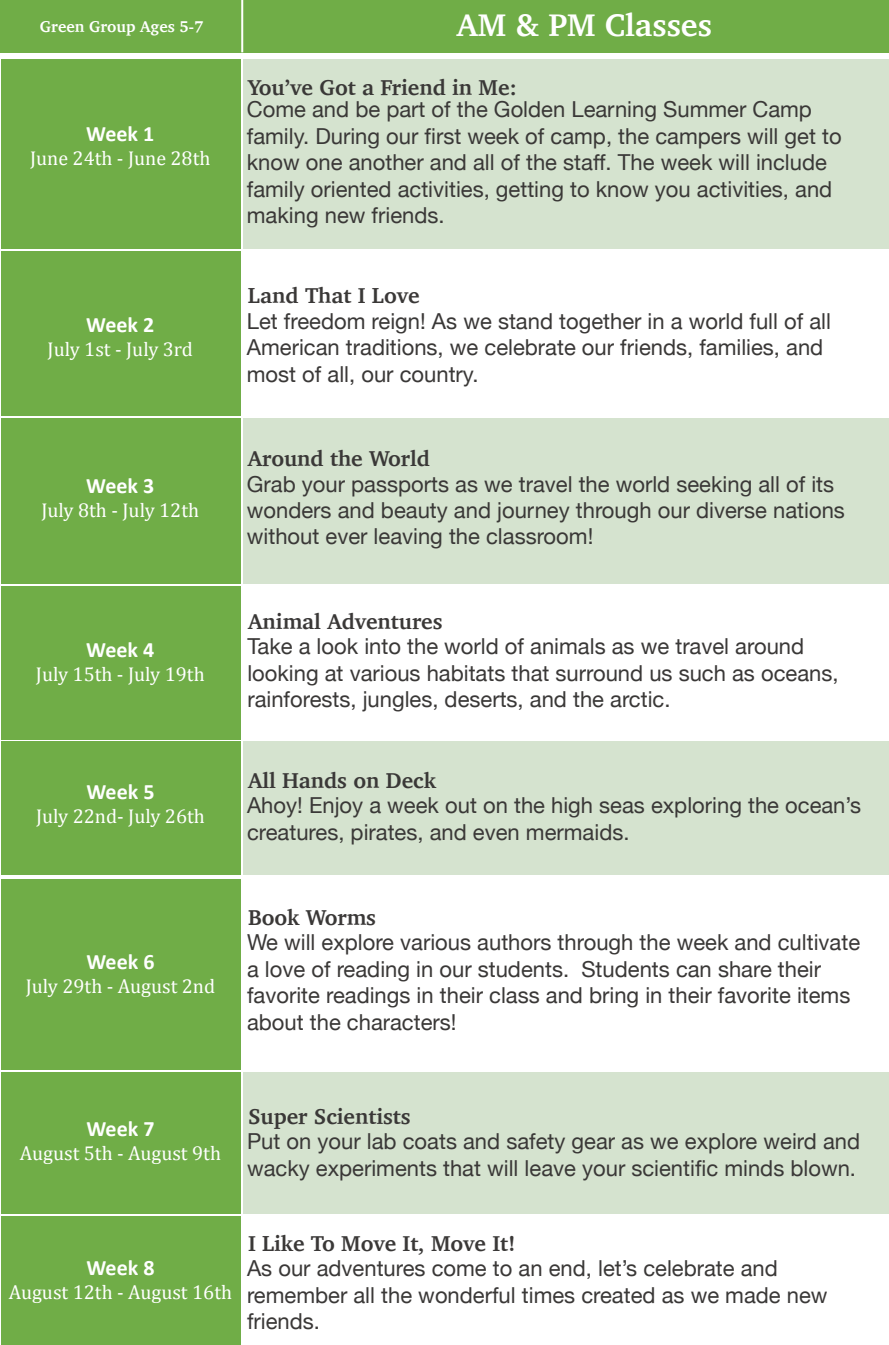
<style>
.page{position:relative;width:889px;height:1345px;background:#fff}
.page>*{position:absolute;margin:0;border:0;box-sizing:border-box;transform-origin:0 0}
.t1{font:700 32px "Charter";color:#fff}
.t2{font:22px/26.4px "Helvetica Neue";color:#3a3837}
.t3{font:700 22px "Charter";color:#3a3837}
.t4{font:700 22px "Calibri";color:#fff}
.t5{font:20px "Cambria";color:#fff}
.t6{font:700 16px "Charter";color:#fff}
</style>
<div class="page">
<div style="left:0;top:0;width:888px;height:52px;background:#70ad47"></div>
<hr style="left:241px;top:0;width:2px;height:52px;background:#fff">
<hr style="left:887px;top:0;width:1px;height:173px;background:#fff">
<div style="left:1px;top:60px;width:239px;height:189px;background:#70ad47"></div>
<div style="left:243px;top:60px;width:645px;height:189px;background:#d5e3cf"></div>
<div style="left:1px;top:251px;width:239px;height:165px;background:#70ad47"></div>
<div style="left:1px;top:418px;width:239px;height:166px;background:#70ad47"></div>
<div style="left:243px;top:418px;width:645px;height:166px;background:#d5e3cf"></div>
<div style="left:1px;top:586px;width:239px;height:153px;background:#70ad47"></div>
<div style="left:1px;top:741px;width:240px;height:134px;background:#70ad47"></div>
<div style="left:244px;top:741px;width:644px;height:134px;background:#d5e3cf"></div>
<div style="left:1px;top:879px;width:240px;height:190px;background:#70ad47"></div>
<div style="left:1px;top:1071px;width:240px;height:142px;background:#70ad47"></div>
<div style="left:244px;top:1071px;width:644px;height:142px;background:#d5e3cf"></div>
<div style="left:1px;top:1216px;width:240px;height:128px;background:#70ad47"></div>
<p class="t6" style="left:40px;top:13px;width:165px">Green Group Ages 5-7</p>
<p class="t4" style="left:86px;top:120px;width:69px">Week 1</p>
<p class="t5" style="left:30px;top:146px;width:182px">June 24th - June 28th</p>
<p class="t4" style="left:86px;top:310px;width:69px">Week 2</p>
<p class="t5" style="left:48px;top:336px;width:147px">July 1st - July 3rd</p>
<p class="t4" style="left:86px;top:471px;width:69px">Week 3</p>
<p class="t5" style="left:41px;top:497px;width:159px">July 8th - July 12th</p>
<p class="t4" style="left:86px;top:636px;width:69px">Week 4</p>
<p class="t5" style="left:36px;top:662px;width:170px">July 15th - July 19th</p>
<p class="t4" style="left:86px;top:777px;width:69px">Week 5</p>
<p class="t5" style="left:36px;top:803px;width:170px">July 22nd- July 26th</p>
<p class="t4" style="left:86px;top:947px;width:69px">Week 6</p>
<p class="t5" style="left:26px;top:973px;width:191px">July 29th - August 2nd</p>
<h1 class="t1" style="left:457px;top:-2px;width:257px">AM &amp; PM Classes</h1>
<p class="t3" style="left:248px;top:68px;width:271px">You’ve Got a Friend in Me:</p>
<p class="t2" style="left:247px;top:97px;width:596px">Come and be part of the Golden Learning Summer Camp family. During our first week of camp, the campers will get to know one another and all of the staff. The week will include family oriented activities, getting to know you activities, and making new friends.</p>
<p class="t3" style="left:248px;top:277px;width:173px">Land That I Love</p>
<p class="t2" style="left:247px;top:309px;width:585px">Let freedom reign! As we stand together in a world full of all<br>American traditions, we celebrate our friends, families, and most of all, our country.</p>
<p class="t3" style="left:248px;top:439px;width:183px">Around the World</p>
<p class="t2" style="left:247px;top:471px;width:599px">Grab your passports as we travel the world seeking all of its wonders and beauty and journey through our diverse nations without ever leaving the classroom!</p>
<p class="t3" style="left:248px;top:602px;width:196px">Animal Adventures</p>
<p class="t2" style="left:247px;top:634px;width:592px">Take a look into the world of animals as we travel around looking at various habitats that surround us such as oceans, rainforests, jungles, deserts, and the arctic.</p>
<p class="t3" style="left:248px;top:760px;width:189px">All Hands on Deck</p>
<p class="t2" style="left:247px;top:793px;width:615px">Ahoy! Enjoy a week out on the high seas exploring the ocean’s creatures, pirates, and even mermaids.</p>
<p class="t3" style="left:248px;top:898px;width:130px">Book Worms</p>
<p class="t2" style="left:247px;top:930px;width:614px">We will explore various authors through the week and cultivate a love of reading in our students. Students can share their favorite readings in their class and bring in their favorite items about the characters!</p>
<p class="t4" style="left:86px;top:1114px;width:69px">Week 7</p>
<p class="t5" style="left:20px;top:1140px;width:203px">August 5th - August 9th</p>
<p class="t3" style="left:248px;top:1096px;width:164px">Super Scientists</p>
<p class="t2" style="left:247px;top:1129px;width:614px">Put on your lab coats and safety gear as we explore weird and wacky experiments that will leave your scientific minds blown.</p>
<p class="t4" style="left:86px;top:1253px;width:69px">Week 8</p>
<p class="t5" style="left:9px;top:1279px;width:225px">August 12th - August 16th</p>
<p class="t3" style="left:248px;top:1223px;width:269px">I Like To Move It, Move It!</p>
<p class="t2" style="left:247px;top:1256px;width:582px">As our adventures come to an end, let’s celebrate and remember all the wonderful times created as we made new friends.</p>
</div>
